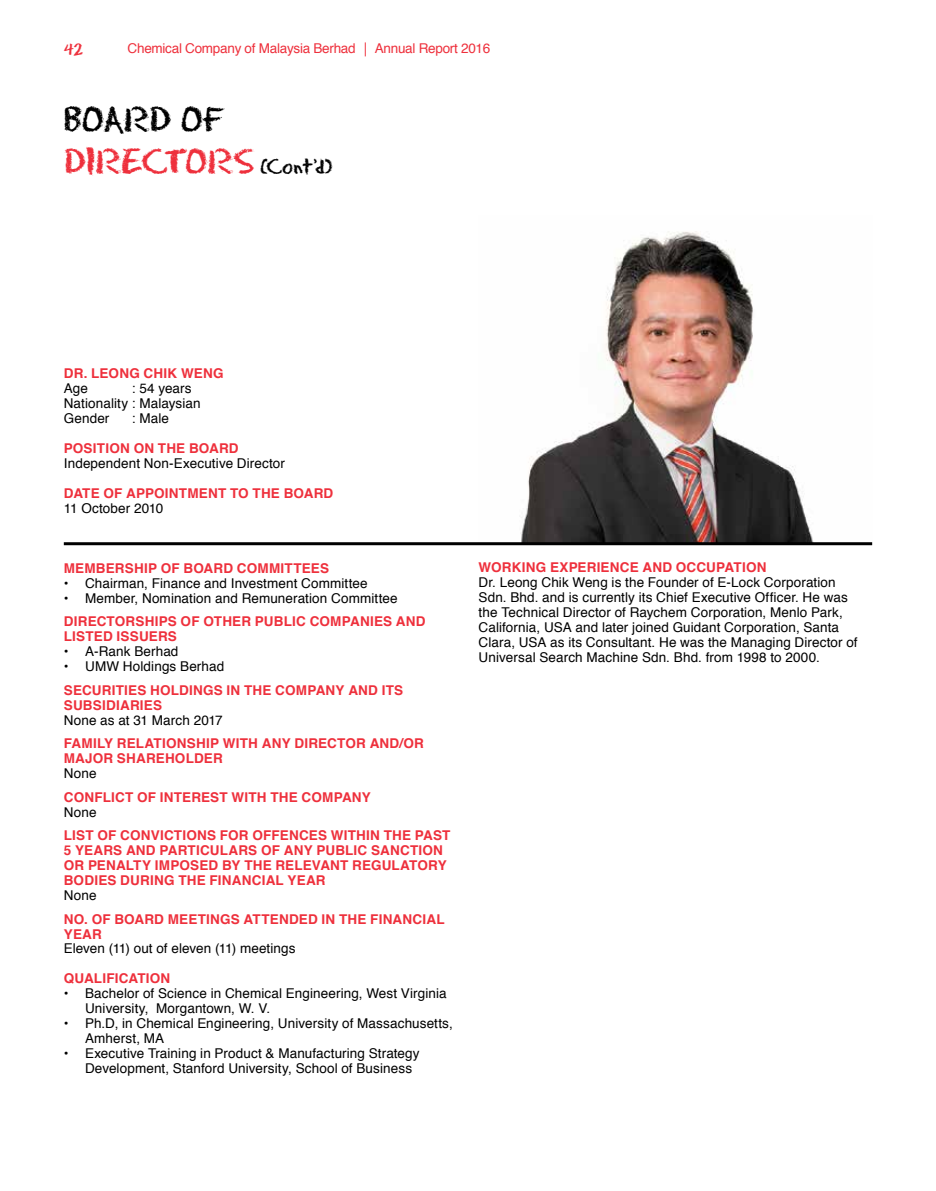
<style>
.page{position:relative;width:936px;height:1191px;background:#fff}
.page>*{position:absolute;margin:0;border:0;box-sizing:border-box;transform-origin:0 0}
.t1{font:37.5px/42px "Eraser Dust";letter-spacing:-.02em;color:#ee303c}
.t2{font:18px "Eraser Dust";color:#ee303c}
.t3{font:13.5px/15px "Helvetica";letter-spacing:.01em;color:#000}
.t4{font:700 13.5px/15px "Helvetica";letter-spacing:.015em;color:#ee303c}
.t5{font:13.5px "Helvetica";letter-spacing:-.02em;color:#ee303c}
.s1{color:#000}
.s2{font-size:22.5px;color:#000}
</style>
<div class="page">
<img style="left:521px;top:231px;width:293px;height:311px">
<hr style="left:64px;top:542px;width:808px;height:3px;background:#000">
<h2 class="t2" style="left:64px;top:36px;width:21px">42</h2>
<p class="t5" style="left:128px;top:37px;width:364px">Chemical Company of Malaysia Berhad │ Annual Report 2016</p>
<h1 class="t1" style="left:64px;top:96px;width:270px"><span class="s1">BOARD OF<br></span>DIRECTORS <span class="s2">(Cont’d)</span></h1>
<p class="t4" style="left:64px;top:366px;width:161px">DR. LEONG CHIK WENG</p>
<p class="t3" style="left:64px;top:381px;width:26px">Age</p>
<p class="t3" style="left:64px;top:381px;width:138px;text-indent:68px">: 54 years<br>Nationality : Malaysian<br>Gender</p>
<p class="t3" style="left:132px;top:411px;width:39px">: Male</p>
<p class="t4" style="left:64px;top:441px;width:176px">POSITION ON THE BOARD</p>
<p class="t3" style="left:64px;top:456px;width:223px">Independent Non-Executive Director</p>
<p class="t4" style="left:64px;top:486px;width:271px">DATE OF APPOINTMENT TO THE BOARD</p>
<p class="t3" style="left:64px;top:501px;width:101px">11 October 2010</p>
<p class="t4" style="left:64px;top:560px;width:267px">MEMBERSHIP OF BOARD COMMITTEES</p>
<p class="t3" style="left:64px;top:576px;width:305px">• Chairman, Finance and Investment Committee</p>
<p class="t3" style="left:64px;top:591px;width:335px">• Member, Nomination and Remuneration Committee</p>
<p class="t4" style="left:64px;top:614px;width:363px">DIRECTORSHIPS OF OTHER PUBLIC COMPANIES AND<br>LISTED ISSUERS</p>
<p class="t3" style="left:64px;top:644px;width:116px">• A-Rank Berhad</p>
<p class="t3" style="left:64px;top:659px;width:162px">• UMW Holdings Berhad</p>
<p class="t4" style="left:64px;top:682px;width:341px">SECURITIES HOLDINGS IN THE COMPANY AND ITS<br>SUBSIDIARIES</p>
<p class="t3" style="left:64px;top:713px;width:160px">None as at 31 March 2017</p>
<p class="t4" style="left:64px;top:736px;width:362px">FAMILY RELATIONSHIP WITH ANY DIRECTOR AND/OR<br>MAJOR SHAREHOLDER</p>
<p class="t3" style="left:64px;top:766px;width:34px">None</p>
<p class="t4" style="left:64px;top:789px;width:308px">CONFLICT OF INTEREST WITH THE COMPANY</p>
<p class="t3" style="left:64px;top:805px;width:34px">None</p>
<p class="t4" style="left:64px;top:828px;width:388px">LIST OF CONVICTIONS FOR OFFENCES WITHIN THE PAST 5 YEARS AND PARTICULARS OF ANY PUBLIC SANCTION OR PENALTY IMPOSED BY THE RELEVANT REGULATORY BODIES DURING THE FINANCIAL YEAR</p>
<p class="t3" style="left:64px;top:888px;width:34px">None</p>
<p class="t4" style="left:64px;top:911px;width:382px">NO. OF BOARD MEETINGS ATTENDED IN THE FINANCIAL<br>YEAR</p>
<p class="t3" style="left:64px;top:941px;width:233px">Eleven (11) out of eleven (11) meetings</p>
<p class="t4" style="left:64px;top:971px;width:108px">QUALIFICATION</p>
<p class="t3" style="left:85px;top:986px;width:363px;text-indent:-21px">• Bachelor of Science in Chemical Engineering, West Virginia<br>University, Morgantown, W. V.</p>
<p class="t3" style="left:85px;top:1016px;width:369px;text-indent:-21px">• Ph.D, in Chemical Engineering, University of Massachusetts,<br>Amherst, MA</p>
<p class="t3" style="left:85px;top:1046px;width:336px;text-indent:-21px">• Executive Training in Product &amp; Manufacturing Strategy<br>Development, Stanford University, School of Business</p>
<p class="t4" style="left:478px;top:559px;width:289px">WORKING EXPERIENCE AND OCCUPATION</p>
<p class="t3" style="left:478px;top:575px;width:380px">Dr. Leong Chik Weng is the Founder of E-Lock Corporation Sdn. Bhd. and is currently its Chief Executive Officer. He was the Technical Director of Raychem Corporation, Menlo Park, California, USA and later joined Guidant Corporation, Santa Clara, USA as its Consultant. He was the Managing Director of Universal Search Machine Sdn. Bhd. from 1998 to 2000.</p>
</div>
